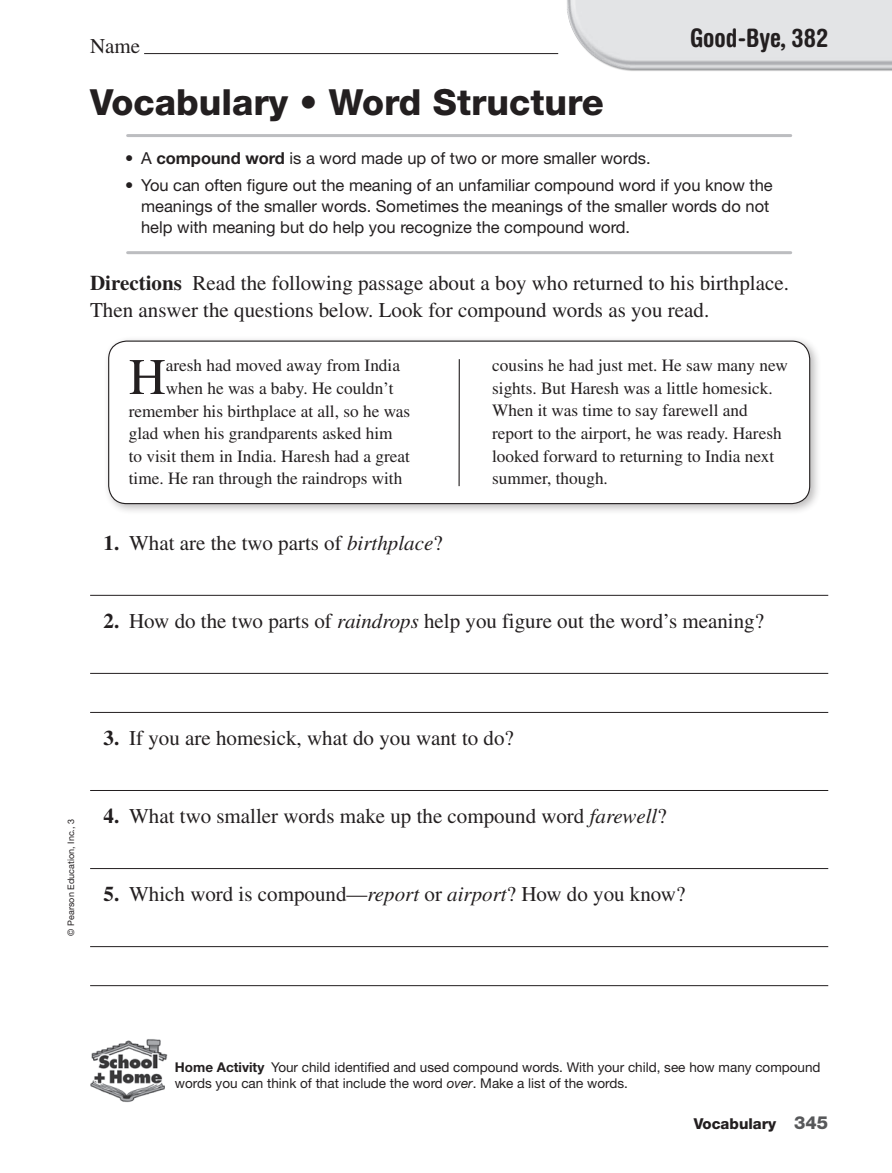
<style>
.page{position:relative;width:892px;height:1173px;background:#fff}
.page>*{position:absolute;margin:0;border:0;box-sizing:border-box;transform-origin:0 0}
.t1{font:51.3px "Times LT Std";color:#231f20}
.t2{font:800 36px "Helvetica Neue LT Std";color:#231f20}
.t3{font:700 condensed 25.5px "Helvetica Rounded LT Std";color:#231f20}
.t4{font:21px/27px "Times LT Std";color:#231f20}
.t5{font:17.25px/22.5px "Times LT Std";color:#231f20}
.t6{font:16.5px/21px "Helvetica Neue LT Std";color:#231f20}
.t7{font:800 15px "Helvetica Neue LT Std";color:#231f20}
.t8{font:13.5px/16.5px "Helvetica Neue LT Std";color:#231f20}
.t9{font:9px "Helvetica Neue LT Std";color:#231f20}
.s1{font-weight:700}
.s2{font-family:"Times";font-style:italic}
.s3{font-style:italic}
.s4{font-size:18px;color:#57585a}
</style>
<div class="page">
<img style="left:555px;top:0;width:337px;height:71px">
<img style="left:90px;top:1039px;width:78px;height:64px">
<hr style="left:144px;top:53px;width:414px;height:1px;background:#231f20">
<hr style="left:90px;top:594px;width:738px;height:1px;background:#231f20">
<hr style="left:90px;top:672px;width:738px;height:1px;background:#231f20">
<hr style="left:90px;top:711px;width:738px;height:1px;background:#231f20">
<hr style="left:90px;top:789px;width:738px;height:1px;background:#231f20">
<hr style="left:90px;top:867px;width:738px;height:1px;background:#231f20">
<hr style="left:90px;top:945px;width:738px;height:1px;background:#231f20">
<hr style="left:90px;top:984px;width:738px;height:1px;background:#231f20">
<hr style="left:128px;top:134px;width:663px;height:3px;background:#bcbdc0">
<hr style="left:128px;top:251px;width:663px;height:3px;background:#bcbdc0">
<div style="left:103px;top:335px;width:718px;height:180px;background:#231f20;opacity:.3"></div>
<div style="left:109px;top:341px;width:701px;height:162px;background:#fff;border-radius:18px"></div>
<div style="left:108px;top:340px;width:702px;height:164px;border:1px solid #231f20;border-radius:18px"></div>
<hr style="left:458px;top:359px;width:2px;height:127px;background:#231f20">
<p class="t4" style="left:90px;top:33px;width:52px">Name</p>
<p class="t3" style="left:690px;top:22px;width:140px">Good-Bye, 382</p>
<p class="t2" style="left:90px;top:80px;width:515px">Vocabulary • Word Structure</p>
<p class="t6" style="left:125px;top:147px;width:527px">• A <span class="s1">compound word</span> is a word made up of two or more smaller words.</p>
<p class="t6" style="left:141px;top:174px;width:633px;text-indent:-16px">• You can often figure out the meaning of an unfamiliar compound word if you know the meanings of the smaller words. Sometimes the meanings of the smaller words do not help with meaning but do help you recognize the compound word.</p>
<p class="t4" style="left:90px;top:269px;width:700px"><span class="s1">Directions</span> Read the following passage about a boy who returned to his birthplace.<br>Then answer the questions below. Look for compound words as you read.</p>
<p class="t1" style="left:129px;top:348px;width:38px">H</p>
<p class="t5" style="left:166px;top:354px;width:236px">aresh had moved away from India</p>
<p class="t5" style="left:492px;top:354px;width:297px">cousins he had just met. He saw many new sights. But Haresh was a little homesick.<br>When it was time to say farewell and report to the airport, he was ready. Haresh looked forward to returning to India next summer, though.</p>
<p class="t5" style="left:166px;top:377px;width:229px">when he was a baby. He couldn’t</p>
<p class="t5" style="left:129px;top:399px;width:283px">remember his birthplace at all, so he was</p>
<p class="t5" style="left:129px;top:422px;width:265px">glad when his grandparents asked him</p>
<p class="t5" style="left:129px;top:444px;width:283px">to visit them in India. Haresh had a great</p>
<p class="t5" style="left:129px;top:467px;width:275px">time. He ran through the raindrops with</p>
<p class="t4" style="left:104px;top:529px;width:341px"><span class="s1">1.</span> What are the two parts of <span class="s2">birthplace</span>?</p>
<p class="t4" style="left:104px;top:607px;width:662px"><span class="s1">2.</span> How do the two parts of <span class="s2">raindrops</span> help you figure out the word’s meaning?</p>
<p class="t9" style="left:65px;top:935px;width:118px;rotate:-90deg">© Pearson Education, Inc., 3</p>
<p class="t4" style="left:104px;top:724px;width:412px"><span class="s1">3.</span> If you are homesick, what do you want to do?</p>
<p class="t4" style="left:104px;top:802px;width:565px"><span class="s1">4.</span> What two smaller words make up the compound word <span class="s2">farewell</span>?</p>
<p class="t4" style="left:104px;top:880px;width:583px"><span class="s1">5.</span> Which word is compound—<span class="s2">report</span> or <span class="s2">airport</span>? How do you know?</p>
<p class="t8" style="left:175px;top:1057px;width:647px"><span class="s1">Home Activity</span> Your child identified and used compound words. With your child, see how many compound words you can think of that include the word <span class="s3">over</span>. Make a list of the words.</p>
<p class="t7" style="left:694px;top:1114px;width:136px">Vocabulary <span class="s4">345</span></p>
</div>
